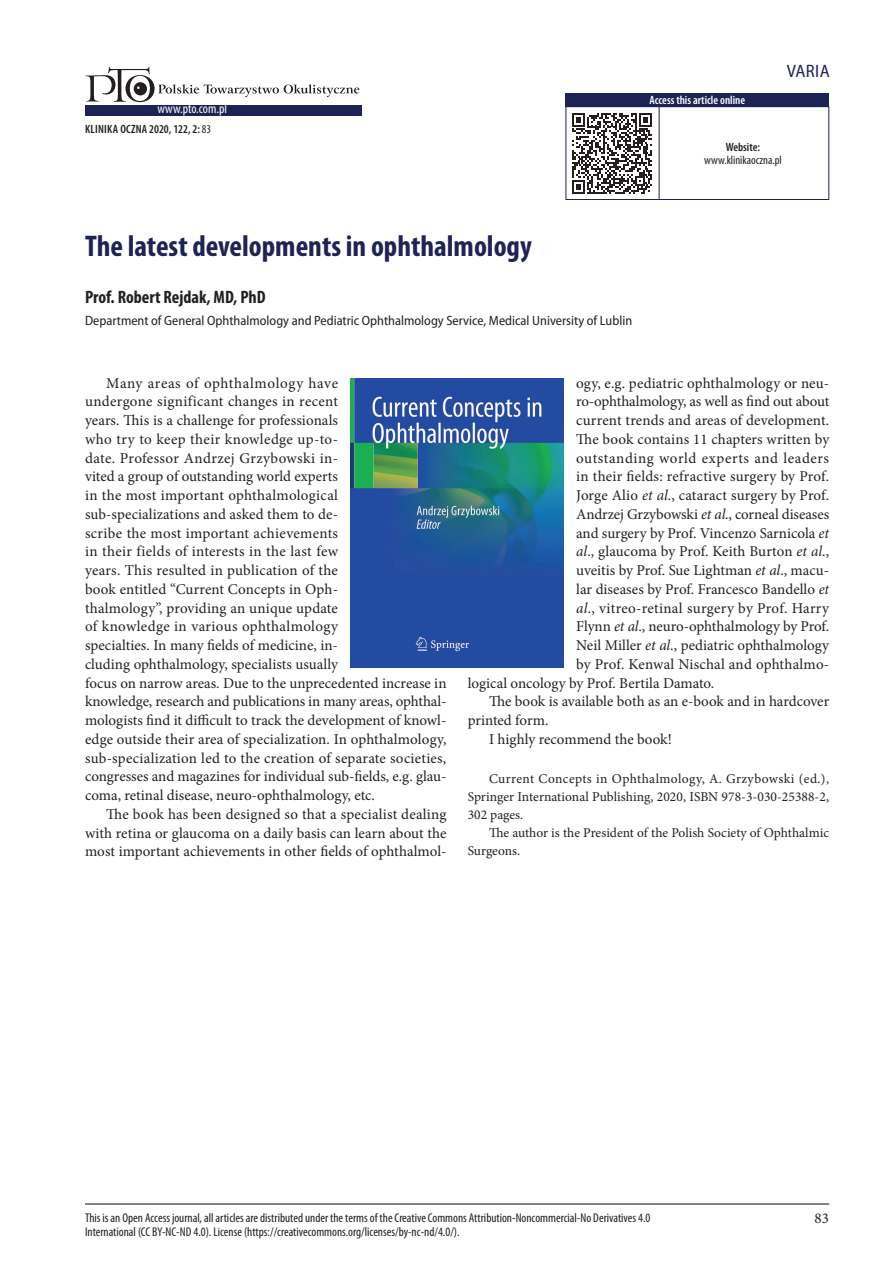
<style>
.page{position:relative;width:893px;height:1263px;background:#fff}
.page>*{position:absolute;margin:0;border:0;box-sizing:border-box;transform-origin:0 0}
.t1{font:700 condensed 30px "Myriad Pro";color:#1d2354}
.t2{font:700 condensed 18px "Myriad Pro";color:#231f20}
.t3{font:semi-condensed 18px "Myriad Pro";letter-spacing:.02em;color:#1d2354}
.t4{font:15px/18.8px "Minion Pro";letter-spacing:.005em;color:#231f20}
.t5{font:15px "Minion Pro";letter-spacing:.04em;color:#231f20}
.t6{font:13.5px/18px "Minion Pro";color:#231f20;text-align:justify}
.t7{font:semi-condensed 13.5px "Myriad Pro";color:#231f20}
.t8{font:condensed 13.5px "Myriad Pro";color:#fff}
.t9{font:condensed 12.75px/14.2px "Myriad Pro";color:#231f20}
.t10{font:600 condensed 12px "Myriad Pro";letter-spacing:.02em;color:#231f20}
.t11{font:600 condensed 12px "Myriad Pro";color:#fff}
.t12{font:condensed 12px "Myriad Pro";color:#231f20}
.t13{font:600 condensed 12px "Myriad Pro";color:#231f20}
.s1{font-weight:400}
.s2{font-style:italic}
</style>
<div class="page">
<hr style="left:85px;top:1203px;width:744px;height:1px;background:#1d2354">
<svg style="left:85px;top:66px;width:274px;height:36px"></svg>
<div style="left:85px;top:105px;width:276px;height:11px;background:#1d2354"></div>
<div style="left:566px;top:106px;width:263px;height:94px;border:1px solid #1d2354"></div>
<svg style="left:572px;top:113px;width:80px;height:80px"></svg>
<div style="left:566px;top:94px;width:263px;height:13px;background:#1d2354"></div>
<hr style="left:659px;top:107px;width:1px;height:92px;background:#1d2354">
<img style="left:351px;top:379px;width:212px;height:288px">
<p class="t8" style="left:157px;top:101px;width:71px">www.pto.com.pl</p>
<p class="t10" style="left:85px;top:122px;width:127px">KLINIKA OCZNA 2020, 122, 2:<span class="s1">83</span></p>
<p class="t11" style="left:650px;top:93px;width:97px">Access this article online</p>
<p class="t13" style="left:726px;top:140px;width:36px">Website:</p>
<p class="t3" style="left:787px;top:62px;width:45px">VARIA</p>
<p class="t12" style="left:704px;top:153px;width:79px">www.klinikaoczna.pl</p>
<h1 class="t1" style="left:85px;top:228px;width:448px">The latest developments in ophthalmology</h1>
<p class="t2" style="left:85px;top:286px;width:182px">Prof. Robert Rejdak, MD, PhD</p>
<p class="t7" style="left:85px;top:313px;width:549px">Department of General Ophthalmology and Pediatric Ophthalmology Service, Medical University of Lublin</p>
<p class="t4" style="left:85px;top:373px;width:363px;text-indent:21px">Many areas of ophthalmology have<br>undergone significant changes in recent<br>years. This is a challenge for professionals<br>who try to keep their knowledge up-to-<br>date. Professor Andrzej Grzybowski in-<br>vited a group of outstanding world experts<br>in the most important ophthalmological sub-specializations and asked them to de-<br>scribe the most important achievements<br>in their fields of interests in the last few<br>years. This resulted in publication of the<br>book entitled “Current Concepts in Oph-<br>thalmology”, providing an unique update<br>of knowledge in various ophthalmology<br>specialties. In many fields of medicine, in-<br>cluding ophthalmology, specialists usually<br>focus on narrow areas. Due to the unprecedented increase in knowledge, research and publications in many areas, ophthal&shy;mologists find it difficult to track the development of knowl&shy;edge outside their area of specialization. In ophthalmology, sub-specialization led to the creation of separate societies, congresses and magazines for individual sub-fields, e.g. glau&shy;coma, retinal disease, neuro-ophthalmology, etc.</p>
<p class="t4" style="left:85px;top:805px;width:363px;text-align:justify;text-indent:21px">The book has been designed so that a specialist dealing with retina or glaucoma on a daily basis can learn about the most important achievements in other fields of ophthalmol-</p>
<p class="t4" style="left:576px;top:373px;width:254px">ogy, e.g. pediatric ophthalmology or neu-</p>
<p class="t4" style="left:576px;top:392px;width:255px">ro-ophthalmology, as well as find out about</p>
<p class="t4" style="left:576px;top:411px;width:254px">current trends and areas of development.</p>
<p class="t4" style="left:576px;top:430px;width:255px">The book contains 11 chapters written by</p>
<p class="t5" style="left:576px;top:448px;width:254px">outstanding world experts and leaders</p>
<p class="t4" style="left:576px;top:467px;width:255px">in their fields: refractive surgery by Prof.</p>
<p class="t4" style="left:576px;top:486px;width:254px">Jorge Alio <span class="s2">et al</span>., cataract surgery by Prof.</p>
<p class="t4" style="left:576px;top:505px;width:255px">Andrzej Grzybowski <span class="s2">et al</span>., corneal diseases</p>
<p class="t4" style="left:576px;top:523px;width:254px">and surgery by Prof. Vincenzo Sarnicola <span class="s2">et</span></p>
<p class="t4" style="left:576px;top:542px;width:254px"><span class="s2">al</span>., glaucoma by Prof. Keith Burton <span class="s2">et al</span>.,</p>
<p class="t4" style="left:576px;top:561px;width:254px">uveitis by Prof. Sue Lightman <span class="s2">et al</span>., macu-</p>
<p class="t4" style="left:576px;top:580px;width:254px">lar diseases by Prof. Francesco Bandello <span class="s2">et</span></p>
<p class="t4" style="left:576px;top:598px;width:254px"><span class="s2">al</span>., vitreo-retinal surgery by Prof. Harry</p>
<p class="t4" style="left:576px;top:617px;width:254px">Flynn <span class="s2">et al</span>., neuro-ophthalmology by Prof.</p>
<p class="t4" style="left:576px;top:636px;width:254px">Neil Miller <span class="s2">et al</span>., pediatric ophthalmology</p>
<p class="t4" style="left:576px;top:655px;width:254px">by Prof. Kenwal Nischal and ophthalmo-</p>
<p class="t4" style="left:468px;top:673px;width:248px">logical oncology by Prof. Bertila Damato.</p>
<p class="t4" style="left:489px;top:692px;width:342px">The book is available both as an e-book and in hardcover</p>
<p class="t4" style="left:468px;top:711px;width:82px">printed form.</p>
<p class="t4" style="left:489px;top:730px;width:184px">I highly recommend the book!</p>
<p class="t6" style="left:468px;top:770px;width:363px;text-indent:21px">Current Concepts in Ophthalmology, A. Grzybowski (ed.), Springer International Publishing, 2020, ISBN 978-3-030-25388-2, 302 pages.</p>
<p class="t6" style="left:468px;top:824px;width:363px;text-indent:21px">The author is the President of the Polish Society of Ophthalmic<br>Surgeons.</p>
<p class="t9" style="left:85px;top:1210px;width:567px">This is an Open Access journal, all articles are distributed under the terms of the Creative Commons Attribution-Noncommercial-No Derivatives 4.0<br>International (CC BY-NC-ND 4.0). License (https://creativecommons.org/licenses/by-nc-nd/4.0/).</p>
<p class="t4" style="left:815px;top:1209px;width:16px">83</p>
</div>
